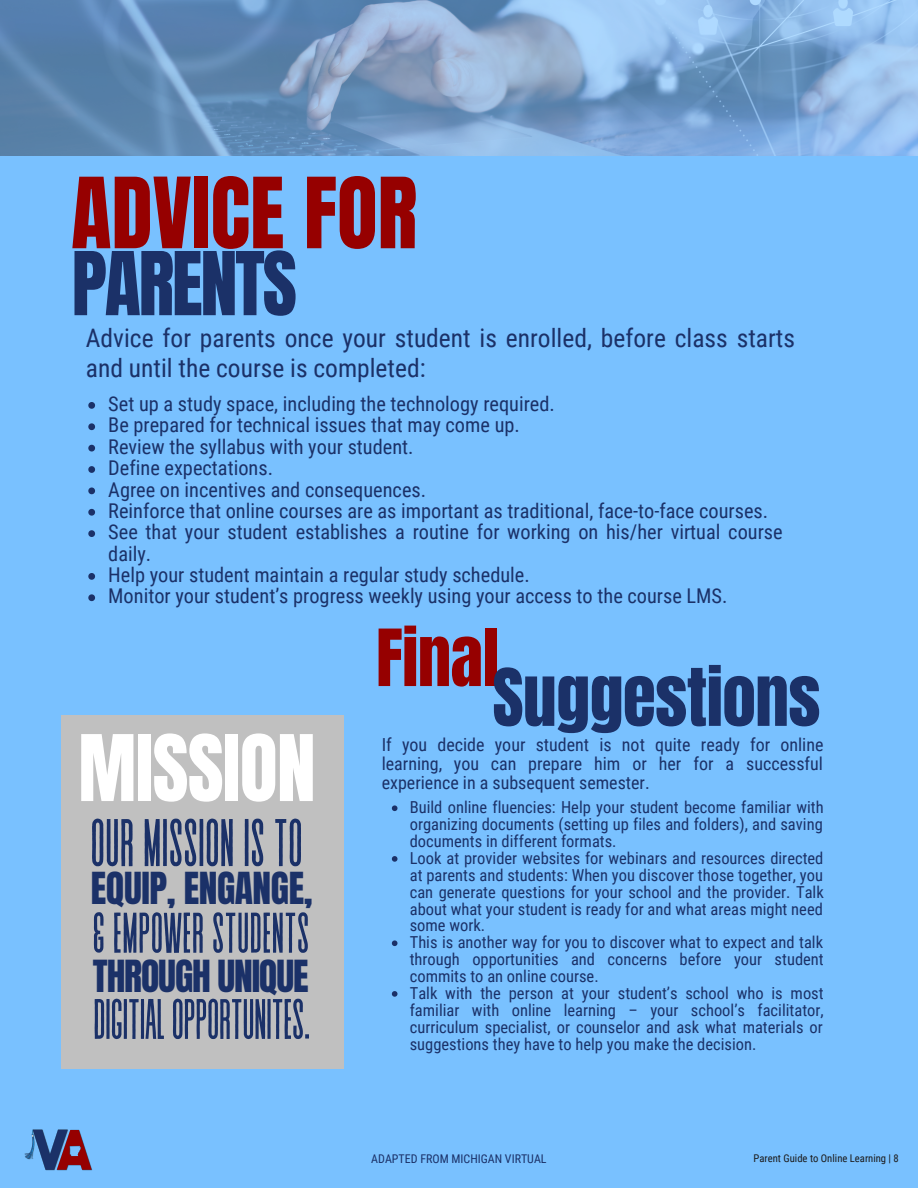
<style>
.page{position:relative;width:918px;height:1188px;background:#79c1ff}
.page>*{position:absolute;margin:0;border:0;box-sizing:border-box;transform-origin:0 0}
.t1{font:83.25px "Anton";color:#960000}
.t2{font:78px "Anton";letter-spacing:-.01em;color:#fff}
.t3{font:74.7px "Anton";letter-spacing:-.03em;color:#1b3168}
.t4{font:67.5px "Anton";letter-spacing:-.01em;color:#1b3168}
.t5{font:67.2px "Revive 80 Tall";letter-spacing:-.02em;color:#1b3168}
.t6{font:66.9px "Anton";letter-spacing:-.01em;color:#960000}
.t7{font:57.15px "Revive 80 Tall";letter-spacing:-.015em;color:#1b3168}
.t8{font:56.85px "Revive 80 Tall";letter-spacing:-.03em;color:#1b3168}
.t9{font:37.65px "Anton";letter-spacing:-.03em;color:#1b3168}
.t10{font:37.5px "Anton";letter-spacing:-.01em;color:#1b3168}
.t11{font:25.5px/30.3px "Roboto Condensed";color:#1b3168}
.t12{font:20.4px/21.3px "Roboto Condensed";color:#1b3168}
.t13{font:18px/19.2px "Roboto Condensed";color:#1b3168}
.t14{font:16.5px/16.8px "Roboto Condensed";color:#1b3168}
.t15{font:12px "Roboto Condensed";color:#1b3168}
.t16{font:10.65px "Roboto Condensed";color:#1c1b1b}
</style>
<div class="page">
<img style="left:25px;top:1130px;width:67px;height:40px">
<img style="left:0;top:0;width:918px;height:156px">
<div style="left:61px;top:716px;width:283px;height:353px;background:#c0c0c0"></div>
<svg style="left:88px;top:402px;width:7px;height:7px"></svg>
<svg style="left:88px;top:423px;width:7px;height:7px"></svg>
<svg style="left:88px;top:445px;width:7px;height:7px"></svg>
<svg style="left:88px;top:466px;width:7px;height:7px"></svg>
<svg style="left:88px;top:488px;width:7px;height:6px"></svg>
<svg style="left:88px;top:509px;width:7px;height:7px"></svg>
<svg style="left:88px;top:530px;width:7px;height:7px"></svg>
<svg style="left:88px;top:573px;width:7px;height:7px"></svg>
<svg style="left:88px;top:594px;width:7px;height:7px"></svg>
<svg style="left:392px;top:805px;width:5px;height:6px"></svg>
<svg style="left:392px;top:856px;width:5px;height:6px"></svg>
<svg style="left:392px;top:940px;width:5px;height:6px"></svg>
<svg style="left:392px;top:991px;width:5px;height:6px"></svg>
<h1 class="t1" style="left:71px;top:154px;width:348px">ADVICE FOR</h1>
<h3 class="t3" style="left:72px;top:230px;width:227px">PARENTS</h3>
<h3 class="t11" style="left:86px;top:323px;width:711px">Advice for parents once your student is enrolled, before class starts and until the course is completed:</h3>
<p class="t12" style="left:108px;top:393px;width:676px">Set up a study space, including the technology required.<br>Be prepared for technical issues that may come up.<br>Review the syllabus with your student.<br>Define expectations.<br>Agree on incentives and consequences.<br>Reinforce that online courses are as important as traditional, face-to-face courses.<br>See that your student establishes a routine for working on his/her virtual course daily.<br>Help your student maintain a regular study schedule.<br>Monitor your student’s progress weekly using your access to the course LMS.</p>
<h2 class="t2" style="left:78px;top:712px;width:239px">MISSION</h2>
<h3 class="t5" style="left:90px;top:808px;width:215px">OURMISSIONISTO</h3>
<h3 class="t10" style="left:91px;top:861px;width:223px">EQUIP, ENGANGE,</h3>
<h3 class="t7" style="left:92px;top:904px;width:219px">&amp;EMPOWERSTUDENTS</h3>
<h3 class="t9" style="left:93px;top:949px;width:217px">THROUGH UNIQUE</h3>
<h3 class="t8" style="left:93px;top:990px;width:220px">DIGITIALOPPORTUNITES.</h3>
<h3 class="t6" style="left:376px;top:610px;width:124px">Final</h3>
<h3 class="t4" style="left:492px;top:649px;width:329px">Suggestions</h3>
<p class="t13" style="left:382px;top:735px;width:443px">If you decide your student is not quite ready for online learning, you can prepare him or her for a successful</p>
<p class="t13" style="left:382px;top:773px;width:270px">experience in a subsequent semester.</p>
<p class="t14" style="left:410px;top:799px;width:415px">Build online fluencies: Help your student become familiar with organizing documents (setting up files and folders), and saving documents in different formats.<br>Look at provider websites for webinars and resources directed at parents and students: When you discover those together, you can generate questions for your school and the provider. Talk about what your student is ready for and what areas might need some work.<br>This is another way for you to discover what to expect and talk through opportunities and concerns before your student commits to an online course.<br>Talk with the person at your student’s school who is most familiar with online learning – your school’s facilitator, curriculum specialist, or counselor and ask what materials or suggestions they have to help you make the decision.</p>
<p class="t15" style="left:371px;top:1152px;width:177px">ADAPTED FROM MICHIGAN VIRTUAL</p>
<p class="t16" style="left:754px;top:1153px;width:147px">Parent Guide to Online Learning | 8</p>
</div>
